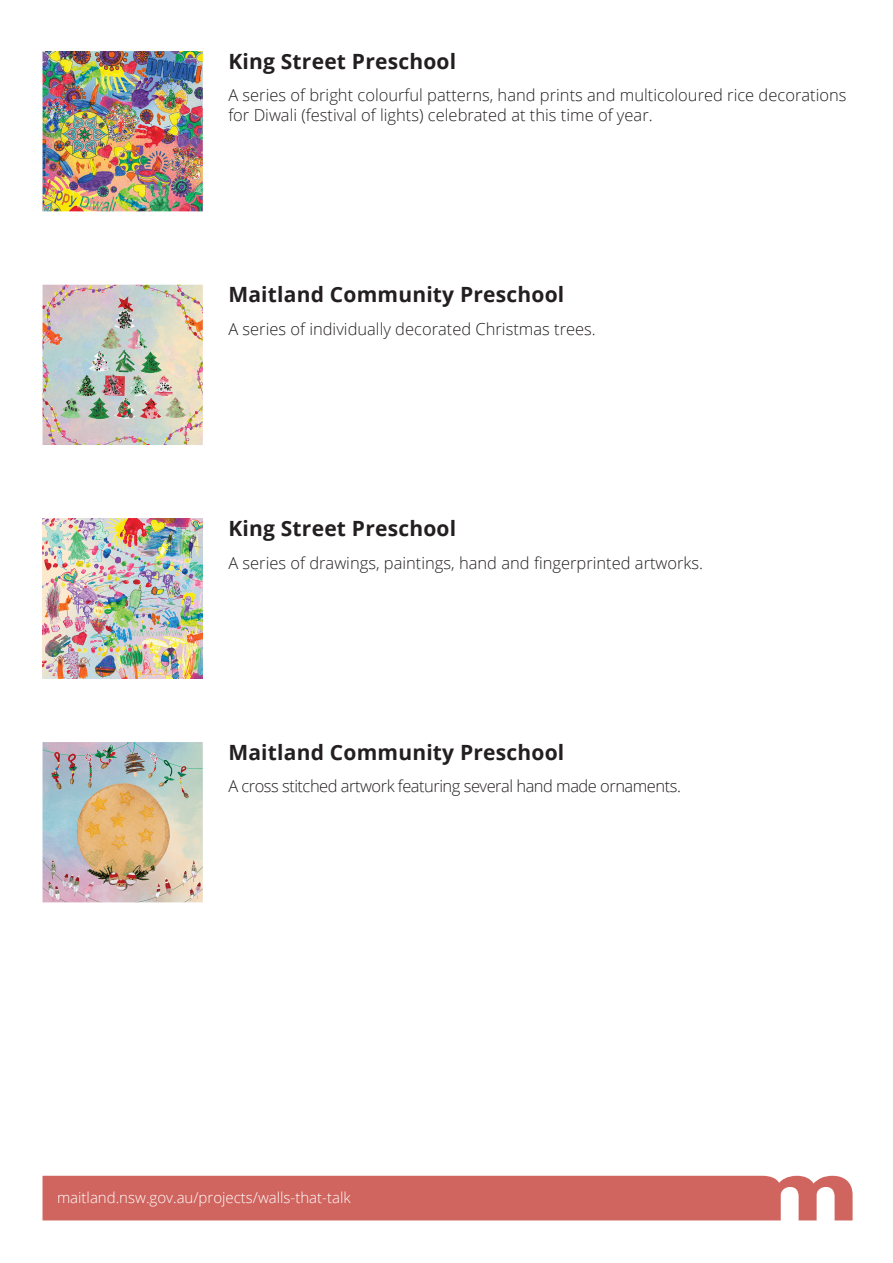
<style>
.page{position:relative;width:893px;height:1263px;background:#fff}
.page>*{position:absolute;margin:0;border:0;box-sizing:border-box;transform-origin:0 0}
.t1{font:700 21px "Open Sans";letter-spacing:.01em;color:#231f20}
.body{font:300 16.5px/19.8px "Open Sans";color:#231f20}
.body-2{font:300 16.5px "Open Sans";letter-spacing:-.03em;color:#231f20}
.t2{font:300 15px "Open Sans";color:#fff}
</style>
<div class="page">
<div style="left:43px;top:1176px;width:810px;height:44px;background:#d0645e"></div>
<img style="left:43px;top:51px;width:160px;height:160px">
<img style="left:43px;top:518px;width:160px;height:161px">
<img style="left:43px;top:285px;width:160px;height:160px">
<img style="left:43px;top:742px;width:160px;height:160px">
<p class="t1" style="left:228px;top:46px;width:229px">King Street Preschool</p>
<p class="body" style="left:228px;top:85px;width:620px">A series of bright colourful patterns, hand prints and multicoloured rice decorations for Diwali (festival of lights) celebrated at this time of year.</p>
<p class="t1" style="left:228px;top:280px;width:338px">Maitland Community Preschool</p>
<p class="body" style="left:228px;top:318px;width:369px">A series of individually decorated Christmas trees.</p>
<p class="t1" style="left:228px;top:513px;width:229px">King Street Preschool</p>
<p class="body" style="left:228px;top:552px;width:476px">A series of drawings, paintings, hand and fingerprinted artworks.</p>
<p class="t1" style="left:228px;top:737px;width:338px">Maitland Community Preschool</p>
<p class="body-2" style="left:228px;top:775px;width:454px">A cross stitched artwork featuring several hand made ornaments.</p>
<p class="t2" style="left:57px;top:1187px;width:295px">maitland.nsw.gov.au/projects/walls-that-talk</p>
</div>
